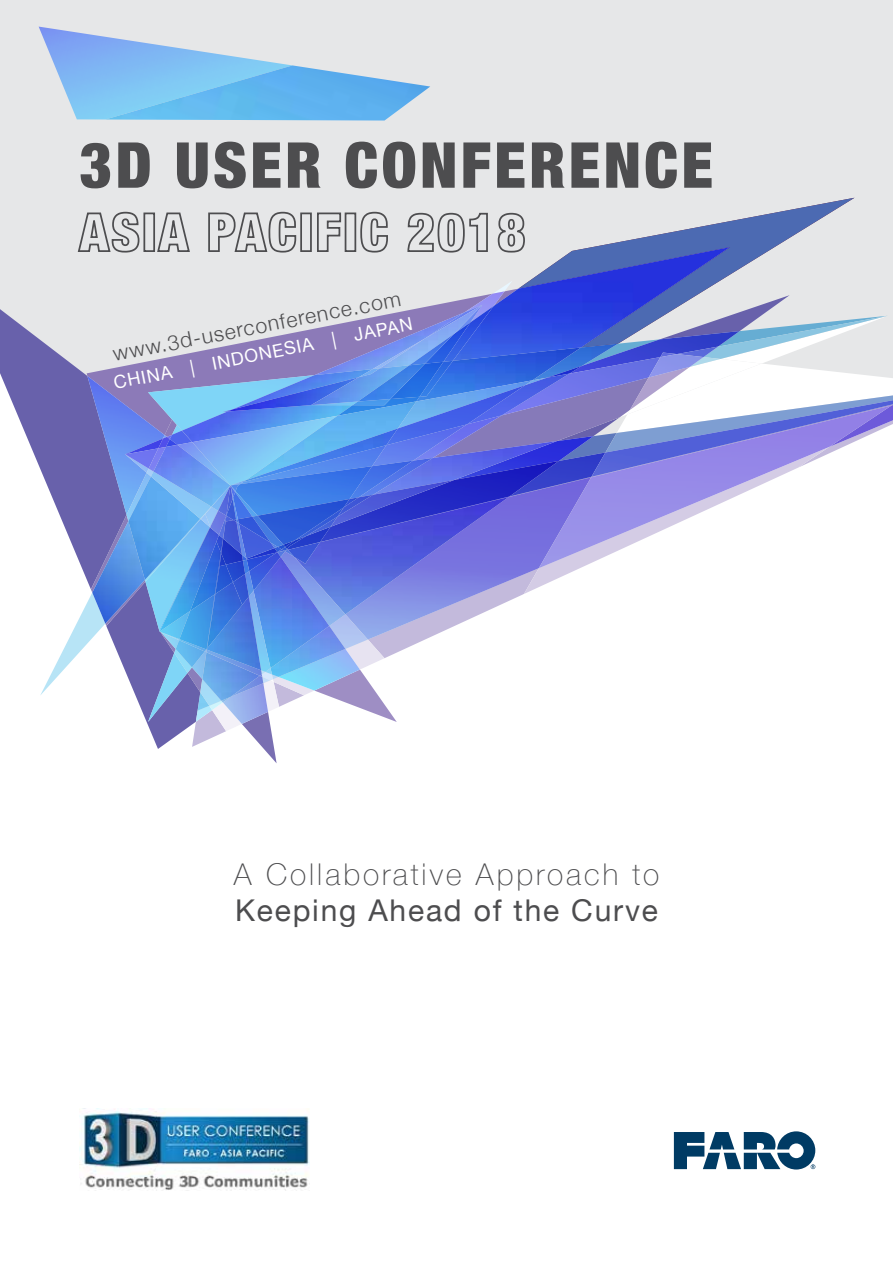
<style>
.page{position:relative;width:893px;height:1263px;background:#fff}
.page>*{position:absolute;margin:0;border:0;box-sizing:border-box;transform-origin:0 0}
.t1{font:900 condensed 63.3px "Helvetica Neue";letter-spacing:.05em;color:#4d4d4f}
.t2{font:100 30px "Helvetica Neue";letter-spacing:.1em;color:#4d4d4f}
.t3{font:30px "Helvetica Neue";letter-spacing:.06em;color:#4d4d4f}
.t4{font:300 21px "Helvetica Neue";color:#4d4d4f}
.t5{font:18px "Helvetica Neue";color:#fff}
</style>
<div class="page">
<div style="left:0;top:0;width:893px;height:316px;background:#e6e7e8"></div>
<img style="left:39px;top:27px;width:254px;height:92px">
<img style="left:105px;top:65px;width:325px;height:56px">
<img style="left:79px;top:1108px;width:231px;height:83px">
<svg style="left:674px;top:1131px;width:141px;height:38px"></svg>
<svg style="left:77px;top:211px;width:64px;height:42px;background:#c3c4c5"></svg>
<div style="left:143px;top:212px;width:12px;height:40px;border:2px solid #4d4d4f"></div>
<svg style="left:156px;top:211px;width:35px;height:42px"></svg>
<svg style="left:207px;top:211px;width:90px;height:43px;background:#c4c5c6"></svg>
<div style="left:300px;top:212px;width:12px;height:40px;border:2px solid #4d4d4f"></div>
<svg style="left:316px;top:212px;width:26px;height:41px"></svg>
<div style="left:345px;top:212px;width:11px;height:40px;border:2px solid #4d4d4f"></div>
<svg style="left:359px;top:211px;width:30px;height:43px"></svg>
<svg style="left:407px;top:212px;width:82px;height:42px;background:#c3c4c5"></svg>
<svg style="left:497px;top:212px;width:21px;height:35px"></svg>
<svg style="left:0;top:295px;width:159px;height:454px"></svg>
<img style="left:320px;top:527px;width:152px;height:87px">
<img style="left:345px;top:614px;width:23px;height:16px">
<img style="left:320px;top:551px;width:25px;height:75px">
<img style="left:271px;top:557px;width:58px;height:73px">
<img style="left:254px;top:591px;width:17px;height:39px">
<img style="left:242px;top:596px;width:19px;height:34px">
<svg style="left:35px;top:515px;width:110px;height:192px"></svg>
<svg style="left:87px;top:289px;width:366px;height:87px;background:#d2cedd"></svg>
<img style="left:87px;top:376px;width:72px;height:255px">
<svg style="left:159px;top:630px;width:286px;height:133px"></svg>
<img style="left:160px;top:528px;width:51px;height:103px">
<img style="left:127px;top:435px;width:74px;height:147px">
<img style="left:128px;top:526px;width:72px;height:54px">
<img style="left:320px;top:545px;width:11px;height:5px">
<img style="left:288px;top:545px;width:32px;height:19px">
<img style="left:314px;top:312px;width:66px;height:53px">
<img style="left:125px;top:438px;width:33px;height:10px">
<img style="left:211px;top:535px;width:5px;height:7px">
<svg style="left:518px;top:198px;width:336px;height:118px;background:#c4cadb"></svg>
<img style="left:453px;top:247px;width:277px;height:69px">
<img style="left:254px;top:557px;width:27px;height:34px">
<img style="left:249px;top:571px;width:5px;height:25px">
<img style="left:242px;top:574px;width:7px;height:31px">
<img style="left:216px;top:535px;width:5px;height:7px">
<img style="left:221px;top:539px;width:22px;height:22px">
<img style="left:247px;top:557px;width:30px;height:14px">
<img style="left:243px;top:560px;width:6px;height:14px">
<img style="left:226px;top:561px;width:19px;height:21px">
<img style="left:295px;top:545px;width:11px;height:4px">
<img style="left:148px;top:653px;width:39px;height:69px">
<img style="left:174px;top:649px;width:18px;height:24px">
<img style="left:176px;top:640px;width:29px;height:27px">
<img style="left:179px;top:649px;width:27px;height:2px">
<img style="left:179px;top:594px;width:28px;height:55px">
<img style="left:207px;top:594px;width:35px;height:55px">
<img style="left:190px;top:542px;width:31px;height:69px">
<img style="left:215px;top:553px;width:1px;height:12px">
<img style="left:215px;top:565px;width:18px;height:29px">
<img style="left:233px;top:582px;width:9px;height:23px">
<svg style="left:216px;top:542px;width:10px;height:24px"></svg>
<img style="left:226px;top:565px;width:7px;height:17px">
<img style="left:148px;top:375px;width:34px;height:55px">
<img style="left:182px;top:369px;width:129px;height:50px">
<svg style="left:158px;top:419px;width:34px;height:26px"></svg>
<svg style="left:472px;top:594px;width:51px;height:24px"></svg>
<img style="left:350px;top:497px;width:83px;height:30px">
<img style="left:125px;top:469px;width:76px;height:57px">
<img style="left:210px;top:511px;width:9px;height:24px">
<img style="left:147px;top:469px;width:65px;height:50px">
<img style="left:151px;top:471px;width:60px;height:48px">
<img style="left:125px;top:448px;width:24px;height:21px">
<img style="left:212px;top:507px;width:6px;height:4px">
<svg style="left:233px;top:485px;width:3px;height:7px"></svg>
<img style="left:218px;top:507px;width:8px;height:9px">
<img style="left:230px;top:485px;width:3px;height:14px">
<img style="left:149px;top:447px;width:4px;height:24px">
<img style="left:153px;top:445px;width:77px;height:62px">
<svg style="left:201px;top:513px;width:10px;height:15px"></svg>
<img style="left:199px;top:499px;width:6px;height:14px">
<img style="left:180px;top:453px;width:19px;height:46px">
<img style="left:413px;top:466px;width:20px;height:31px">
<img style="left:350px;top:499px;width:23px;height:18px">
<img style="left:416px;top:445px;width:17px;height:21px">
<img style="left:372px;top:480px;width:41px;height:19px">
<svg style="left:274px;top:545px;width:21px;height:12px"></svg>
<img style="left:246px;top:543px;width:28px;height:16px">
<img style="left:236px;top:543px;width:10px;height:16px">
<img style="left:219px;top:516px;width:7px;height:22px">
<img style="left:223px;top:520px;width:19px;height:35px">
<img style="left:236px;top:482px;width:136px;height:34px">
<img style="left:257px;top:499px;width:93px;height:46px">
<img style="left:235px;top:491px;width:22px;height:25px">
<img style="left:252px;top:516px;width:31px;height:31px">
<img style="left:233px;top:492px;width:19px;height:25px">
<img style="left:238px;top:517px;width:33px;height:26px">
<img style="left:233px;top:498px;width:5px;height:17px">
<img style="left:226px;top:499px;width:10px;height:16px">
<svg style="left:226px;top:515px;width:13px;height:8px"></svg>
<img style="left:192px;top:416px;width:146px;height:69px">
<img style="left:230px;top:480px;width:16px;height:5px">
<img style="left:192px;top:442px;width:38px;height:43px">
<img style="left:416px;top:399px;width:17px;height:46px">
<img style="left:246px;top:402px;width:170px;height:78px">
<img style="left:243px;top:428px;width:155px;height:54px">
<svg style="left:433px;top:316px;width:460px;height:278px"></svg>
<img style="left:649px;top:354px;width:54px;height:23px">
<svg style="left:493px;top:281px;width:19px;height:13px"></svg>
<img style="left:464px;top:291px;width:40px;height:31px">
<img style="left:482px;top:306px;width:12px;height:56px">
<img style="left:443px;top:368px;width:10px;height:29px">
<img style="left:425px;top:368px;width:18px;height:31px">
<svg style="left:223px;top:409px;width:10px;height:3px"></svg>
<img style="left:227px;top:377px;width:132px;height:34px">
<img style="left:373px;top:338px;width:7px;height:26px">
<img style="left:380px;top:305px;width:102px;height:63px">
<img style="left:409px;top:334px;width:45px;height:31px">
<img style="left:311px;top:365px;width:98px;height:40px">
<img style="left:358px;top:364px;width:67px;height:38px">
<h1 class="t1" style="left:79px;top:113px;width:635px">3D USER CONFERENCE</h1>
<p class="t4" style="left:110px;top:337px;width:294px;rotate:-11deg">www.3d-userconference.com</p>
<p class="t5" style="left:111px;top:369px;width:306px;rotate:-11deg">CHINA | INDONESIA | JAPAN</p>
<h2 class="t2" style="left:234px;top:851px;width:427px">A Collaborative Approach to</h2>
<h2 class="t3" style="left:235px;top:888px;width:424px">Keeping Ahead of the Curve</h2>
</div>
